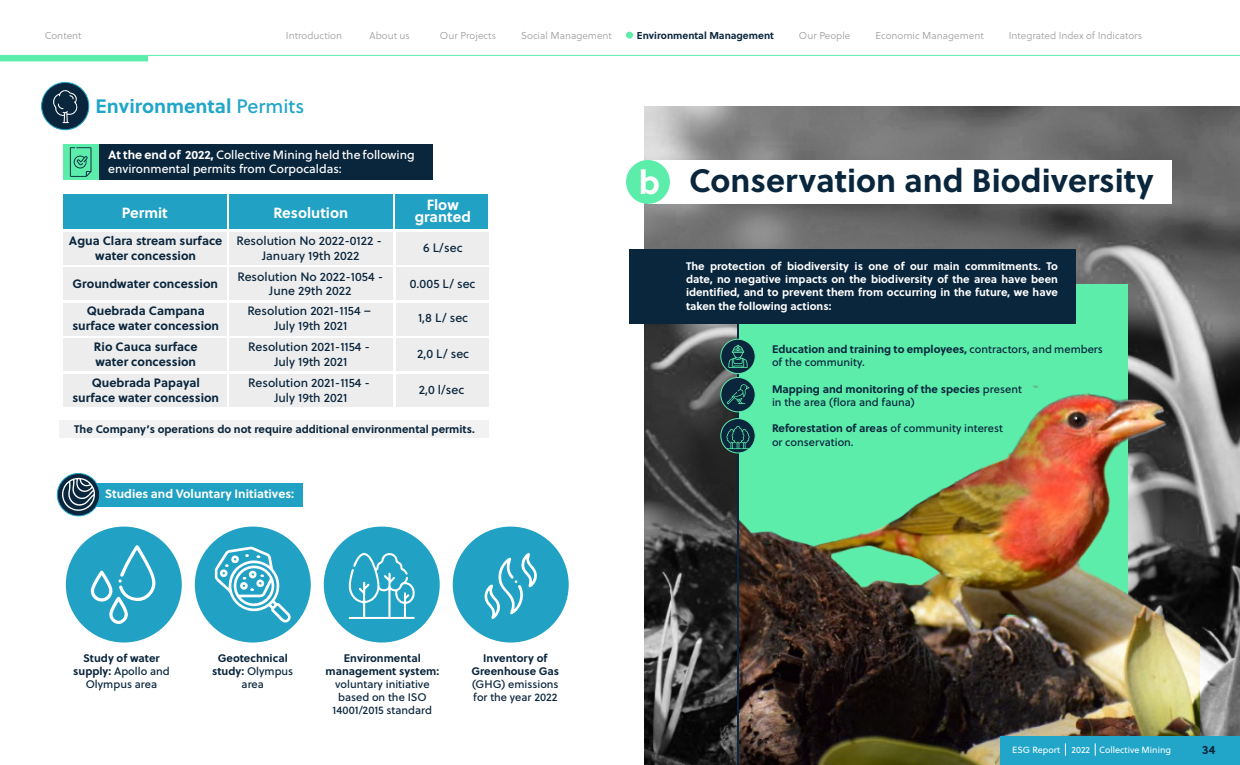
<style>
.page{position:relative;width:1240px;height:765px;background:#fff}
.page>*{position:absolute;margin:0;border:0;box-sizing:border-box;transform-origin:0 0}
.t1{font:700 32.4px "Soleil";color:#0a263d}
.t2{font:700 19.5px "Soleil";color:#21a6c9}
.t3{font:700 14.7px/11.8px "Soleil";color:#fff;text-align:center}
.t4{font:12.2px/14.6px "Soleil";color:#0a263d;text-align:center}
.t5{font:700 12.2px/14.6px "Soleil";color:#0a263d;text-align:center}
.t6{font:12.1px/14.5px "Soleil";color:#fff}
.t7{font:700 12.1px "Soleil";color:#fff}
.t8{font:700 12px "Soleil";color:#0a263d}
.t9{font:11px/13.2px "Soleil";color:#0a263d}
.t10{font:700 11px/13.2px "Soleil";color:#0a263d;text-align:center}
.t11{font:700 11px/13.2px "Soleil";color:#fff;text-align:justify}
.t12{font:300 10px "Soleil";color:#9d9d9c}
.t13{font:700 10px "Soleil";color:#0a263d}
.t14{font:9px "Soleil";color:#fff}
.s1{font-weight:400}
.s2{font-weight:700}
.s3{font-size:33px;color:#fff}
</style>
<div class="page">
<img style="left:644px;top:107px;width:596px;height:658px">
<div style="left:738px;top:284px;width:390px;height:404px;background:#5cedab"></div>
<div style="left:59px;top:420px;width:430px;height:18px;background:#f2f2f2"></div>
<div style="left:98px;top:144px;width:334px;height:35px;background:#0a263d"></div>
<div style="left:91px;top:483px;width:212px;height:23px;background:#21a1c4"></div>
<div style="left:63px;top:144px;width:35px;height:35px;background:#5cedab"></div>
<div style="left:42px;top:82px;width:47px;height:48px;background:#0a263d;border-radius:50%"></div>
<div style="left:41px;top:82px;width:48px;height:48px;border:1px solid #21a6c9;border-radius:50%"></div>
<svg style="left:53px;top:90px;width:25px;height:33px"></svg>
<div style="left:63px;top:232px;width:164px;height:33px;background:#ededed"></div>
<div style="left:63px;top:267px;width:164px;height:33px;background:#ededed"></div>
<div style="left:63px;top:303px;width:164px;height:33px;background:#ededed"></div>
<div style="left:63px;top:338px;width:164px;height:33px;background:#ededed"></div>
<div style="left:63px;top:374px;width:164px;height:33px;background:#ededed"></div>
<div style="left:63px;top:195px;width:164px;height:34px;background:#21a1c4"></div>
<div style="left:229px;top:195px;width:164px;height:34px;background:#21a1c4"></div>
<div style="left:229px;top:232px;width:164px;height:33px;background:#ededed"></div>
<div style="left:229px;top:267px;width:164px;height:33px;background:#ededed"></div>
<div style="left:229px;top:303px;width:164px;height:33px;background:#ededed"></div>
<div style="left:229px;top:338px;width:164px;height:33px;background:#ededed"></div>
<div style="left:229px;top:374px;width:164px;height:33px;background:#ededed"></div>
<div style="left:396px;top:195px;width:92px;height:34px;background:#21a1c4"></div>
<div style="left:396px;top:232px;width:93px;height:33px;background:#ededed"></div>
<div style="left:396px;top:267px;width:93px;height:33px;background:#ededed"></div>
<div style="left:396px;top:303px;width:93px;height:33px;background:#ededed"></div>
<div style="left:396px;top:338px;width:93px;height:33px;background:#ededed"></div>
<div style="left:396px;top:374px;width:93px;height:33px;background:#ededed"></div>
<svg style="left:70px;top:147px;width:21px;height:30px"></svg>
<div style="left:66px;top:527px;width:116px;height:116px;background:#21a1c4;border-radius:50%"></div>
<div style="left:324px;top:527px;width:116px;height:116px;background:#21a1c4;border-radius:50%"></div>
<div style="left:195px;top:527px;width:116px;height:116px;background:#21a1c4;border-radius:50%"></div>
<div style="left:453px;top:527px;width:116px;height:116px;background:#21a1c4;border-radius:50%"></div>
<svg style="left:57px;top:473px;width:43px;height:43px"></svg>
<div style="left:57px;top:473px;width:43px;height:43px;border:1px solid #21a6c9;border-radius:50%"></div>
<svg style="left:62px;top:477px;width:34px;height:34px"></svg>
<svg style="left:90px;top:545px;width:66px;height:79px"></svg>
<svg style="left:215px;top:547px;width:76px;height:75px"></svg>
<svg style="left:349px;top:553px;width:66px;height:66px"></svg>
<svg style="left:484px;top:553px;width:53px;height:66px"></svg>
<img style="left:739px;top:366px;width:461px;height:399px">
<div style="left:629px;top:249px;width:447px;height:74px;background:#0a263d"></div>
<hr style="left:737px;top:316px;width:2px;height:449px;background:#0a263d">
<div style="left:648px;top:160px;width:524px;height:44px;background:#fff"></div>
<div style="left:626px;top:160px;width:44px;height:44px;background:#5cedab;border-radius:50%"></div>
<div style="left:721px;top:339px;width:34px;height:35px;background:#0a263d;border-radius:50%"></div>
<div style="left:720px;top:339px;width:36px;height:35px;border:1px solid #5cedab;border-radius:50%"></div>
<div style="left:721px;top:377px;width:34px;height:35px;background:#0a263d;border-radius:50%"></div>
<div style="left:720px;top:377px;width:36px;height:35px;border:1px solid #5cedab;border-radius:50%"></div>
<svg style="left:721px;top:419px;width:34px;height:34px"></svg>
<div style="left:720px;top:418px;width:36px;height:35px;border:1px solid #5cedab;border-radius:50%"></div>
<svg style="left:726px;top:426px;width:24px;height:23px"></svg>
<svg style="left:727px;top:384px;width:22px;height:20px"></svg>
<svg style="left:728px;top:345px;width:20px;height:23px"></svg>
<div style="left:1000px;top:736px;width:240px;height:29px;background:#21a6c9"></div>
<svg style="left:1065px;top:743px;width:1px;height:13px"></svg>
<svg style="left:1095px;top:743px;width:1px;height:13px"></svg>
<hr style="left:0;top:55px;width:1240px;height:1px;background:#5cedab">
<div style="left:0;top:55px;width:148px;height:6px;background:#5cedab"></div>
<div style="left:626px;top:32px;width:7px;height:7px;background:#5cedab;border-radius:50%"></div>
<p class="t12" style="left:45px;top:28px;width:38px">Content</p>
<p class="t12" style="left:286px;top:28px;width:58px">Introduction</p>
<p class="t12" style="left:370px;top:28px;width:42px">About us</p>
<p class="t12" style="left:440px;top:28px;width:58px">Our Projects</p>
<p class="t12" style="left:521px;top:28px;width:92px">Social Management</p>
<p class="t13" style="left:637px;top:27px;width:139px">Environmental Management</p>
<p class="t12" style="left:799px;top:28px;width:53px">Our People</p>
<p class="t12" style="left:875px;top:28px;width:110px">Economic Management</p>
<p class="t12" style="left:1009px;top:28px;width:135px">Integrated Index of Indicators</p>
<h2 class="t2" style="left:96px;top:91px;width:210px">Environmental <span class="s1">Permits</span></h2>
<p class="t6" style="left:108px;top:147px;width:308px"><span class="s2">At the end of 2022,</span> Collective Mining held the following environmental permits from Corpocaldas:</p>
<h3 class="t3" style="left:122px;top:206px;width:47px">Permit</h3>
<h3 class="t3" style="left:273px;top:206px;width:76px">Resolution</h3>
<p class="t5" style="left:69px;top:233px;width:155px">Agua Clara stream surface water concession</p>
<p class="t5" style="left:73px;top:275px;width:147px">Groundwater concession</p>
<p class="t5" style="left:72px;top:303px;width:148px">Quebrada Campana surface water concession</p>
<p class="t5" style="left:94px;top:339px;width:105px;text-align:left">Rio Cauca surface water concession</p>
<p class="t5" style="left:72px;top:375px;width:148px">Quebrada Papayal surface water concession</p>
<h3 class="t3" style="left:415px;top:199px;width:58px">Flow granted</h3>
<p class="t4" style="left:423px;top:240px;width:41px">6 L/sec</p>
<p class="t4" style="left:410px;top:276px;width:67px">0.005 L/ sec</p>
<p class="t4" style="left:418px;top:310px;width:52px">1,8 L/ sec</p>
<p class="t4" style="left:417px;top:346px;width:54px">2,0 L/ sec</p>
<p class="t4" style="left:419px;top:382px;width:47px">2,0 l/sec</p>
<p class="t10" style="left:74px;top:422px;width:402px">The Company’s operations do not require additional environmental permits.</p>
<p class="t4" style="left:236px;top:233px;width:147px">Resolution No 2022-0122 -<br>January 19th 2022</p>
<p class="t4" style="left:237px;top:269px;width:148px">Resolution No 2022-1054 -<br>June 29th 2022</p>
<p class="t4" style="left:247px;top:303px;width:125px">Resolution 2021-1154 –<br>July 19th 2021</p>
<p class="t4" style="left:248px;top:339px;width:123px">Resolution 2021-1154 -<br>July 19th 2021</p>
<p class="t4" style="left:248px;top:375px;width:123px">Resolution 2021-1154 -<br>July 19th 2021</p>
<p class="t7" style="left:105px;top:485px;width:191px">Studies and Voluntary Initiatives:</p>
<p class="t9" style="left:73px;top:651px;width:98px;text-align:center"><span class="s2">Study of water supply:</span> Apollo and<br>Olympus area</p>
<p class="t10" style="left:326px;top:651px;width:115px">Environmental management system:</p>
<p class="t10" style="left:212px;top:651px;width:83px">Geotechnical study: <span class="s1">Olympus area</span></p>
<p class="t10" style="left:471px;top:651px;width:89px">Inventory of<br>Greenhouse Gas</p>
<p class="t9" style="left:472px;top:677px;width:88px">(GHG) emissions for the year 2022</p>
<p class="t9" style="left:333px;top:677px;width:101px;text-align:center">voluntary initiative based on the ISO<br>14001/2015 standard</p>
<h1 class="t1" style="left:639px;top:156px;width:516px"><span class="s3">b</span> Conservation and Biodiversity</h1>
<p class="t11" style="left:686px;top:259px;width:374px">The protection of biodiversity is one of our main commitments. To date, no negative impacts on the biodiversity of the area have been identified, and to prevent them from occurring in the future, we have taken the following actions:</p>
<p class="t9" style="left:772px;top:342px;width:332px"><span class="s2">Education and training to employees,</span> contractors, and members of the community.</p>
<p class="t10" style="left:772px;top:382px;width:251px;text-align:left">Mapping and monitoring of the species <span class="s1">present in the area (flora and fauna)</span></p>
<p class="t9" style="left:772px;top:422px;width:233px"><span class="s2">Reforestation of areas</span> of community interest or conservation.</p>
<p class="t14" style="left:1012px;top:743px;width:49px">ESG Report</p>
<p class="t14" style="left:1071px;top:743px;width:101px">2022 Collective Mining</p>
<p class="t8" style="left:1202px;top:740px;width:15px">34</p>
</div>
